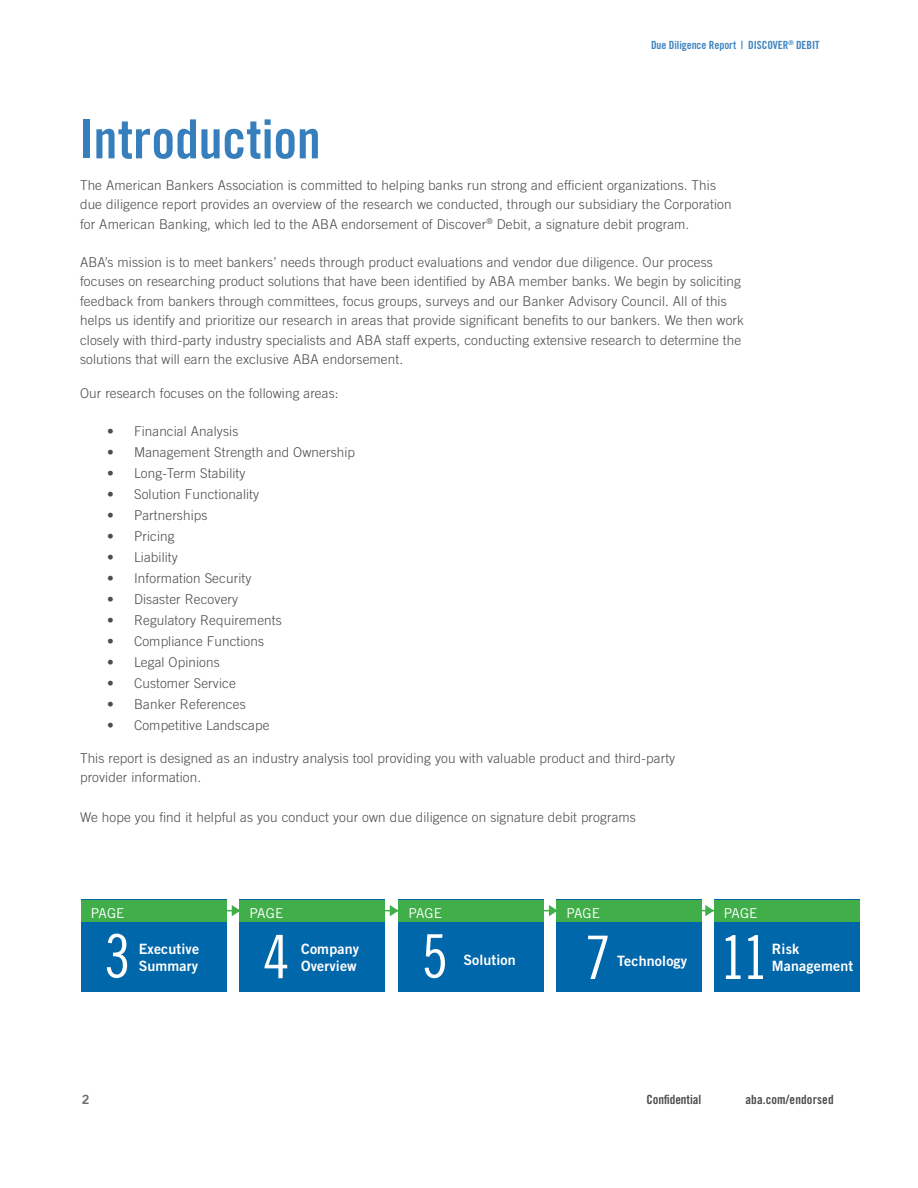
<style>
.page{position:relative;width:918px;height:1188px;background:#fff}
.page>*{position:absolute;margin:0;border:0;box-sizing:border-box;transform-origin:0 0}
.t1{font:60px "Trade Gothic LT Std Cn 18";color:#fff}
.t2{font:54px "Trade Gothic LT Std Bd Cn 20";letter-spacing:-.005em;color:#367fbc}
.t3{font:14.25px/16.5px "Trade Gothic LT Std Bd 2";letter-spacing:.01em;color:#fff}
.t4{font:13.65px "Trade Gothic LT Std";letter-spacing:.01em;color:#fff}
.t5{font:300 13.5px/19.5px "Trade Gothic LT Std";letter-spacing:.01em;color:#4b4c4d}
.t6{font:12.75px "Trade Gothic LT Std Bd Cn 20";letter-spacing:.01em;color:#4b4c4d}
.t7{font:12.75px "Trade Gothic LT Std Bd 2";color:#6c6d70}
.t8{font:11.25px "Trade Gothic LT Std Bd Cn 20";letter-spacing:-.005em;color:#3f85c0}
</style>
<div class="page">
<hr style="left:181px;top:910px;width:597px;height:1px;background:#40ae49">
<div style="left:81px;top:900px;width:145px;height:92px;background:#0067aa"></div>
<div style="left:81px;top:900px;width:145px;height:22px;background:#40ae49"></div>
<div style="left:240px;top:900px;width:145px;height:92px;background:#0067aa"></div>
<div style="left:240px;top:900px;width:145px;height:22px;background:#40ae49"></div>
<div style="left:399px;top:900px;width:145px;height:92px;background:#0067aa"></div>
<div style="left:399px;top:900px;width:145px;height:22px;background:#40ae49"></div>
<div style="left:557px;top:900px;width:145px;height:92px;background:#0067aa"></div>
<div style="left:557px;top:900px;width:145px;height:22px;background:#40ae49"></div>
<div style="left:714px;top:900px;width:145px;height:92px;background:#0067aa"></div>
<div style="left:714px;top:900px;width:145px;height:22px;background:#40ae49"></div>
<svg style="left:232px;top:905px;width:8px;height:11px"></svg>
<svg style="left:390px;top:905px;width:9px;height:11px"></svg>
<svg style="left:549px;top:905px;width:8px;height:11px"></svg>
<svg style="left:705px;top:905px;width:9px;height:11px"></svg>
<h2 class="t2" style="left:79px;top:106px;width:243px">Introduction</h2>
<p class="t8" style="left:651px;top:38px;width:170px">Due Diligence Report | DISCOVER<sup>®</sup> DEBIT</p>
<p class="t5" style="left:80px;top:175px;width:653px">The American Bankers Association is committed to helping banks run strong and efficient organizations. This due diligence report provides an overview of the research we conducted, through our subsidiary the Corporation for American Banking, which led to the ABA endorsement of Discover<sup>®</sup> Debit, a signature debit program.</p>
<p class="t5" style="left:80px;top:252px;width:665px">ABA’s mission is to meet bankers’ needs through product evaluations and vendor due diligence. Our process focuses on researching product solutions that have been identified by ABA member banks. We begin by soliciting feedback from bankers through committees, focus groups, surveys and our Banker Advisory Council. All of this helps us identify and prioritize our research in areas that provide significant benefits to our bankers. We then work closely with third-party industry specialists and ABA staff experts, conducting extensive research to determine the solutions that will earn the exclusive ABA endorsement.</p>
<p class="t5" style="left:80px;top:383px;width:260px">Our research focuses on the following areas:</p>
<p class="t5" style="left:107px;top:421px;width:133px">• Financial Analysis</p>
<p class="t5" style="left:107px;top:442px;width:250px">• Management Strength and Ownership</p>
<p class="t5" style="left:107px;top:463px;width:140px">• Long-Term Stability</p>
<p class="t5" style="left:107px;top:484px;width:154px">• Solution Functionality</p>
<p class="t5" style="left:107px;top:505px;width:102px">• Partnerships</p>
<p class="t5" style="left:107px;top:526px;width:69px">• Pricing</p>
<p class="t5" style="left:107px;top:547px;width:72px">• Liability</p>
<p class="t5" style="left:107px;top:568px;width:146px">• Information Security</p>
<p class="t5" style="left:107px;top:589px;width:133px">• Disaster Recovery</p>
<p class="t5" style="left:107px;top:610px;width:176px">• Regulatory Requirements</p>
<p class="t5" style="left:107px;top:631px;width:159px">• Compliance Functions</p>
<p class="t5" style="left:107px;top:652px;width:114px">• Legal Opinions</p>
<p class="t5" style="left:107px;top:673px;width:130px">• Customer Service</p>
<p class="t5" style="left:107px;top:694px;width:140px">• Banker References</p>
<p class="t5" style="left:107px;top:715px;width:164px">• Competitive Landscape</p>
<p class="t5" style="left:80px;top:748px;width:597px">This report is designed as an industry analysis tool providing you with valuable product and third-party provider information.</p>
<p class="t5" style="left:80px;top:807px;width:557px">We hope you find it helpful as you conduct your own due diligence on signature debit programs</p>
<p class="t4" style="left:91px;top:905px;width:35px">PAGE</p>
<p class="t4" style="left:250px;top:905px;width:35px">PAGE</p>
<p class="t4" style="left:408px;top:905px;width:35px">PAGE</p>
<p class="t4" style="left:566px;top:905px;width:35px">PAGE</p>
<h1 class="t1" style="left:263px;top:921px;width:28px">4</h1>
<h1 class="t1" style="left:104px;top:921px;width:28px">3</h1>
<h1 class="t1" style="left:421px;top:921px;width:28px">5</h1>
<h1 class="t1" style="left:585px;top:922px;width:28px">7</h1>
<p class="t3" style="left:139px;top:941px;width:62px">Executive</p>
<p class="t3" style="left:301px;top:941px;width:59px">Company<br>Overview</p>
<p class="t3" style="left:463px;top:952px;width:54px">Solution</p>
<p class="t3" style="left:139px;top:957px;width:61px">Summary</p>
<p class="t3" style="left:617px;top:952px;width:71px">Technology</p>
<p class="t4" style="left:724px;top:905px;width:35px">PAGE</p>
<h1 class="t1" style="left:720px;top:922px;width:51px">11</h1>
<p class="t3" style="left:772px;top:941px;width:83px">Risk<br>Management</p>
<p class="t7" style="left:82px;top:1091px;width:9px">2</p>
<p class="t6" style="left:647px;top:1091px;width:56px">Confidential</p>
<p class="t6" style="left:745px;top:1091px;width:90px">aba.com/endorsed</p>
</div>
